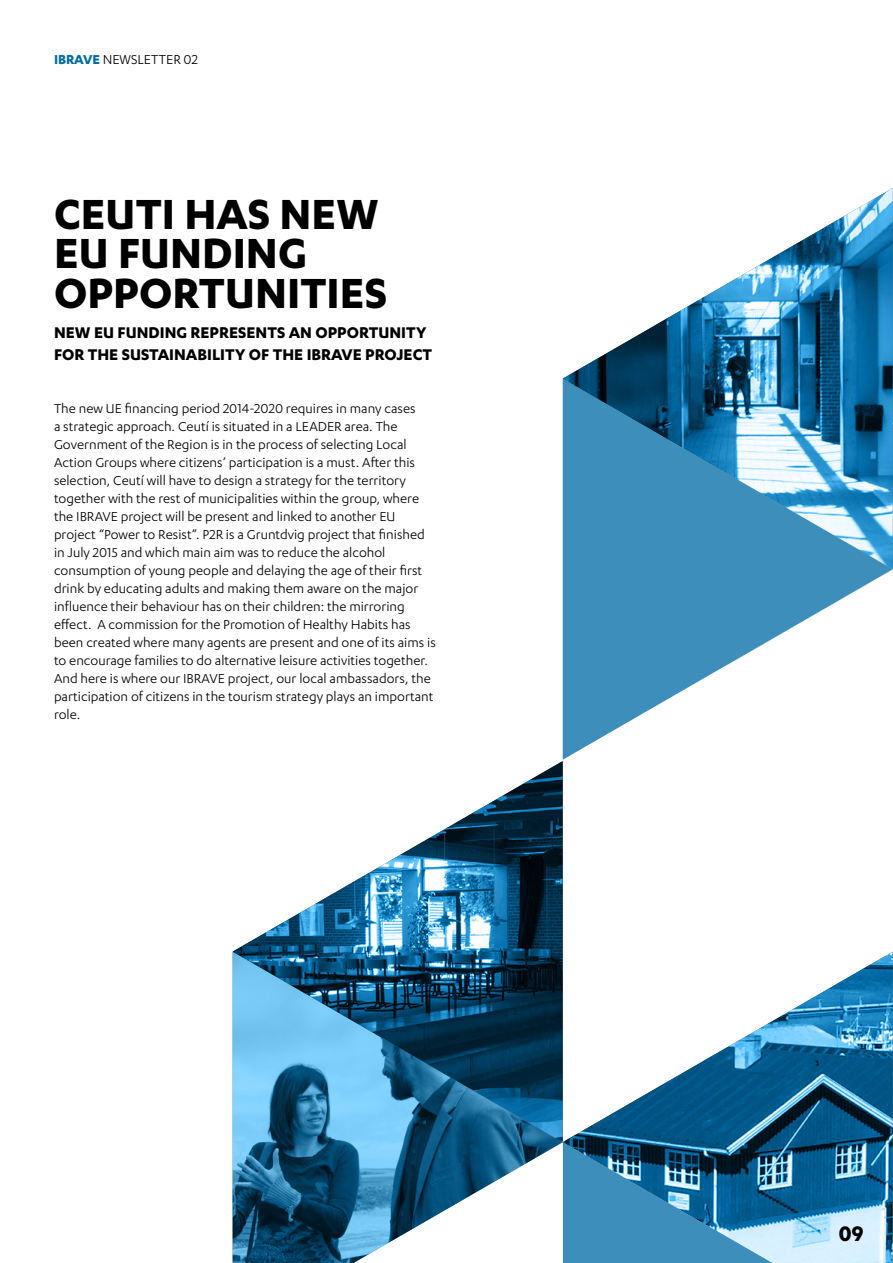
<style>
.page{position:relative;width:893px;height:1263px;background:#fff}
.page>*{position:absolute;margin:0;border:0;box-sizing:border-box;transform-origin:0 0}
.t1{font:700 48.9px/39.8px "Karbon";color:#000}
.t2{font:700 24.45px "Karbon";color:#000}
.t3{font:700 18px/21.6px "Karbon";color:#000}
.t4{font:15px/18px "Karbon";color:#000}
.s1{font-weight:700;color:#006aa6}
</style>
<div class="page">
<img style="left:563px;top:951px;width:330px;height:312px">
<svg style="left:563px;top:569px;width:330px;height:191px;fill:#3d8ebb"></svg>
<img style="left:563px;top:188px;width:330px;height:381px">
<svg style="left:233px;top:1142px;width:330px;height:121px"></svg>
<svg style="left:563px;top:1142px;width:209px;height:121px;background:#347da6"></svg>
<img style="left:233px;top:761px;width:330px;height:381px">
<p class="t4" style="left:54px;top:50px;width:146px"><span class="s1">IBRAVE</span> NEWSLETTER 02</p>
<p class="t1" style="left:54px;top:192px;width:335px">CEUTI HAS NEW<br>EU FUNDING<br>OPPORTUNITIES</p>
<p class="t3" style="left:54px;top:321px;width:380px">NEW EU FUNDING REPRESENTS AN OPPORTUNITY<br>FOR THE SUSTAINABILITY OF THE IBRAVE PROJECT</p>
<p class="t4" style="left:54px;top:399px;width:383px">The new UE financing period 2014-2020 requires in many cases<br>a strategic approach. Ceutí is situated in a LEADER area. The Government of the Region is in the process of selecting Local Action Groups where citizens’ participation is a must. After this selection, Ceutí will have to design a strategy for the territory together with the rest of municipalities within the group, where the IBRAVE project will be present and linked to another EU project “Power to Resist”. P2R is a Gruntdvig project that finished in July 2015 and which main aim was to reduce the alcohol consumption of young people and delaying the age of their first drink by educating adults and making them aware on the major influence their behaviour has on their children: the mirroring effect. A commission for the Promotion of Healthy Habits has been created where many agents are present and one of its aims is to encourage families to do alternative leisure activities together.<br>And here is where our IBRAVE project, our local ambassadors, the participation of citizens in the tourism strategy plays an important role.</p>
<p class="t2" style="left:839px;top:1220px;width:26px">09</p>
</div>
